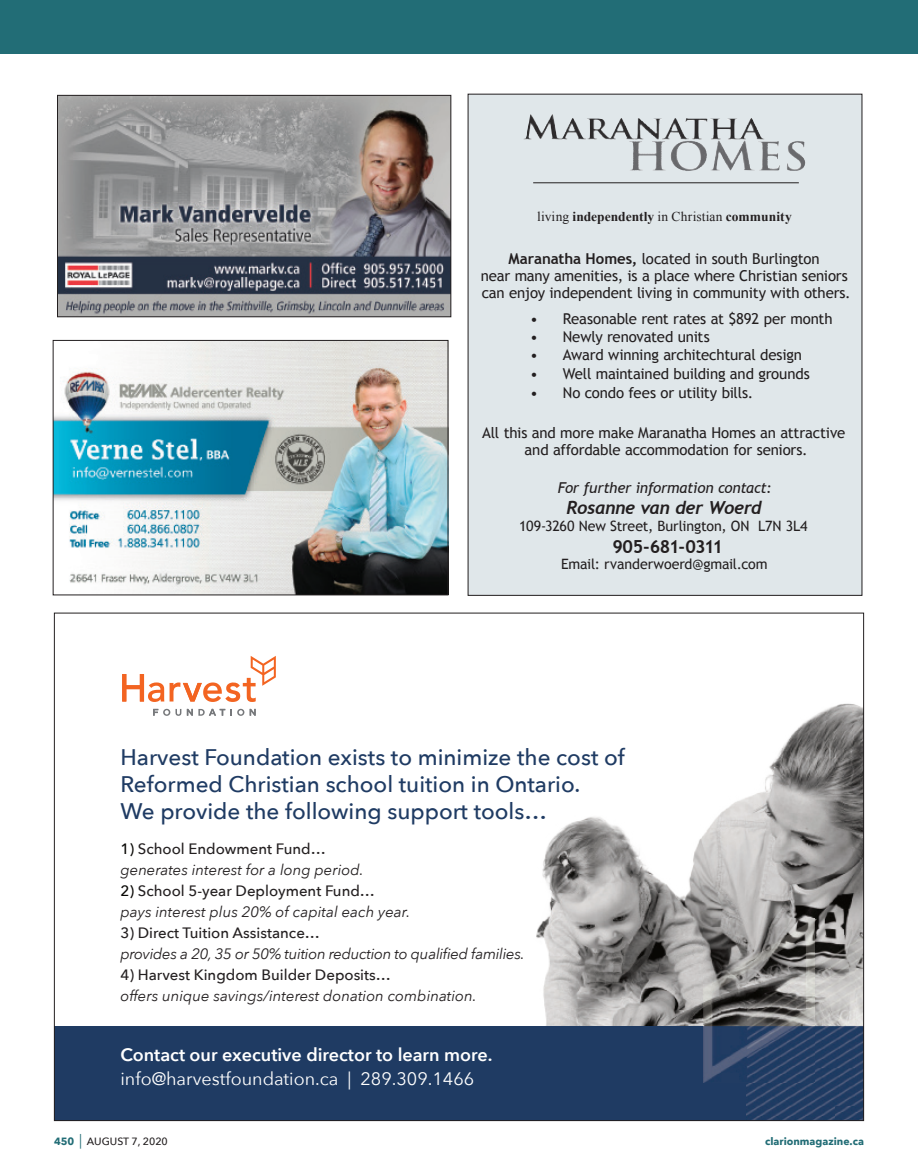
<style>
.page{position:relative;width:918px;height:1175px;background:#fff}
.page>*{position:absolute;margin:0;border:0;box-sizing:border-box;transform-origin:0 0}
.t1{font:500 22.5px/27px "Avenir Next";color:#1f3b63}
.t2{font:600 18px "Avenir Next";color:#fff}
.t3{font:18px "Avenir Next";color:#fff}
.t4{font:italic 700 18px "Trebuchet";letter-spacing:-.02em;color:#231f20}
.t5{font:700 18px "Trebuchet MS";letter-spacing:-.05em;color:#231f20}
.t6{font:15px/17.2px "Trebuchet MS";letter-spacing:-.01em;color:#231f20;text-align:center}
.t7{font:italic 15px/21px "Avenir Next";color:#231f20}
.t8{font:500 15px "Avenir Next";color:#231f20}
.t9{font:italic 15px "Avenir Next";letter-spacing:-.02em;color:#231f20}
.t10{font:italic 15px "Trebuchet MS";letter-spacing:-.02em;color:#231f20}
.t11{font:14.25px "Trebuchet MS";letter-spacing:-.01em;color:#231f20}
.t12{font:700 13.5px "Times New Roman";letter-spacing:.005em;color:#231f20}
.t13{font:700 10.5px "Avenir Next";color:#226d76}
.t14{font:500 10.5px "Avenir Next";color:#231f20}
.s1{font-weight:400}
.s2{font-weight:700}
.s3{font-weight:500;font-style:normal;color:#080704}
.s4{font-weight:500;font-style:normal}
.s5{font-weight:700;color:#226d76}
.s6{font-size:14.7px;color:#226d76}
</style>
<div class="page">
<img style="left:55px;top:342px;width:391px;height:251px">
<div style="left:53px;top:340px;width:395px;height:255px;border:1px solid #231f20"></div>
<img style="left:59px;top:97px;width:390px;height:218px">
<div style="left:57px;top:95px;width:394px;height:222px;border:1px solid #231f20"></div>
<img style="left:536px;top:703px;width:326px;height:322px">
<div style="left:54px;top:1025px;width:810px;height:95px;background:#1f3b63"></div>
<svg style="left:250px;top:709px;width:6px;height:6px"></svg>
<svg style="left:122px;top:674px;width:42px;height:28px"></svg>
<svg style="left:170px;top:656px;width:106px;height:46px"></svg>
<svg style="left:153px;top:709px;width:28px;height:7px"></svg>
<svg style="left:187px;top:708px;width:57px;height:8px"></svg>
<img style="left:814px;top:935px;width:48px;height:10px">
<img style="left:759px;top:1095px;width:29px;height:23px">
<img style="left:747px;top:945px;width:115px;height:150px">
<img style="left:788px;top:1077px;width:74px;height:41px">
<img style="left:814px;top:992px;width:48px;height:75px">
<img style="left:835px;top:1106px;width:27px;height:12px">
<img style="left:703px;top:919px;width:111px;height:163px">
<div style="left:0;top:0;width:918px;height:54px;background:#226d76"></div>
<div style="left:468px;top:94px;width:394px;height:501px;background:#e0e7ea"></div>
<img style="left:524px;top:114px;width:225px;height:26px">
<hr style="left:533px;top:182px;width:266px;height:1px;background:#231f20">
<p class="t12" style="left:537px;top:207px;width:256px"><span class="s1">living</span> independently <span class="s1">in Christian</span> community</p>
<p class="t6" style="left:481px;top:250px;width:371px"><span class="s2">Maranatha Homes,</span> located in south Burlington<br>near many amenities, is a place where Christian seniors can enjoy independent living in community with others.</p>
<p class="t6" style="left:530px;top:311px;width:304px">• Reasonable rent rates at $892 per month</p>
<p class="t6" style="left:530px;top:328px;width:181px">• Newly renovated units</p>
<p class="t6" style="left:530px;top:347px;width:273px">• Award winning architechtural design</p>
<p class="t6" style="left:530px;top:365px;width:281px">• Well maintained building and grounds</p>
<p class="t6" style="left:530px;top:384px;width:225px">• No condo fees or utility bills.</p>
<p class="t6" style="left:482px;top:424px;width:365px">All this and more make Maranatha Homes an attractive and affordable accommodation for seniors.</p>
<p class="t10" style="left:558px;top:479px;width:215px">For further information contact:</p>
<p class="t4" style="left:566px;top:496px;width:197px">Rosanne van der Woerd</p>
<p class="t11" style="left:519px;top:517px;width:290px">109-3260 New Street, Burlington, ON L7N 3L4</p>
<p class="t5" style="left:612px;top:535px;width:112px">905-681-0311</p>
<p class="t11" style="left:561px;top:556px;width:208px">Email: rvanderwoerd@gmail.com</p>
<h1 class="t1" style="left:120px;top:743px;width:506px">Harvest Foundation exists to minimize the cost of<br>Reformed Christian school tuition in Ontario.<br>We provide the following support tools…</h1>
<p class="t7" style="left:120px;top:837px;width:245px"><span class="s3">1)</span> <span class="s4">School Endowment Fund… </span>generates interest for a long period.</p>
<p class="t7" style="left:120px;top:879px;width:291px"><span class="s3">2)</span> <span class="s4">School 5-year Deployment Fund…<br></span>pays interest plus 20% of capital each year.</p>
<p class="t8" style="left:120px;top:919px;width:201px">3) Direct Tuition Assistance…</p>
<p class="t9" style="left:120px;top:940px;width:406px">provides a 20, 35 or 50% tuition reduction to qualified families.</p>
<p class="t8" style="left:120px;top:961px;width:272px">4) Harvest Kingdom Builder Deposits…</p>
<p class="t7" style="left:120px;top:984px;width:358px">offers unique savings/interest donation combination.</p>
<p class="t2" style="left:120px;top:1039px;width:373px">Contact our executive director to learn more.</p>
<p class="t3" style="left:120px;top:1063px;width:355px">info@harvestfoundation.ca | 289.309.1466</p>
<p class="t14" style="left:54px;top:1132px;width:115px"><span class="s5">450</span> <span class="s6">|</span> AUGUST 7, 2020</p>
<p class="t13" style="left:765px;top:1131px;width:100px">clarionmagazine.ca</p>
</div>
